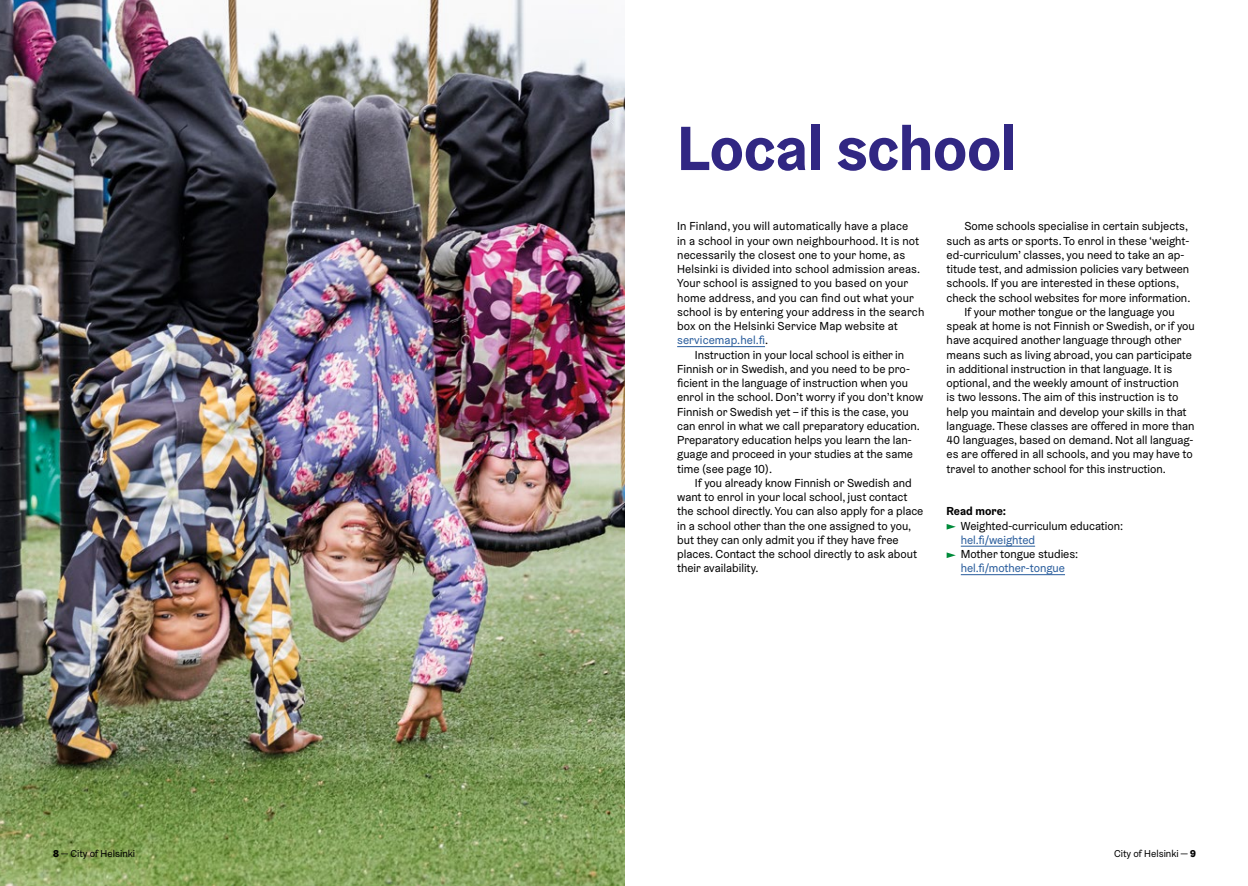
<style>
.page{position:relative;width:1248px;height:886px;background:#fff}
.page>*{position:absolute;margin:0;border:0;box-sizing:border-box;transform-origin:0 0}
.H1_iso-otsikko{font:700 62.5px "Helsinki Grotesk";letter-spacing:-.01em;color:#312783}
.p_Leipis_Helsinki_Gr{font:11.62px/14.2px "Helsinki Grotesk";color:#000}
.p_Leipis_Helsinki_Gr-2{font:700 11.62px "Helsinki Grotesk";color:#000}
.t1{font:10px "Helsinki Grotesk";color:#000}
.s1{font-weight:900}
.s2{color:#275b9b}
</style>
<div class="page">
<hr style="left:677px;top:346px;width:88px;height:1px;background:#275b9b">
<hr style="left:960px;top:546px;width:75px;height:1px;background:#275b9b">
<hr style="left:960px;top:574px;width:104px;height:1px;background:#275b9b">
<svg style="left:946px;top:524px;width:9px;height:5px"></svg>
<svg style="left:946px;top:552px;width:9px;height:6px"></svg>
<img style="left:0;top:0;width:624px;height:886px">
<p class="t1" style="left:53px;top:848px;width:83px"><span class="s1">8</span> — City of Helsinki</p>
<p class="H1_iso-otsikko" style="left:677px;top:109px;width:341px">Local school</p>
<p class="p_Leipis_Helsinki_Gr" style="left:677px;top:219px;width:249px">In Finland, you will automatically have a place<br>in a school in your own neighbourhood. It is not necessarily the closest one to your home, as Helsinki is divided into school admission areas.<br>Your school is assigned to you based on your home address, and you can find out what your school is by entering your address in the search box on the Helsinki Service Map website at <span class="s2">servicemap.hel.fi</span>.</p>
<p class="p_Leipis_Helsinki_Gr" style="left:677px;top:347px;width:248px;text-indent:18px">Instruction in your local school is either in Finnish or in Swedish, and you need to be pro&shy;ficient in the language of instruction when you enrol in the school. Don’t worry if you don’t know Finnish or Swedish yet – if this is the case, you can enrol in what we call preparatory education.<br>Preparatory education helps you learn the lan&shy;guage and proceed in your studies at the same time (see page 10).</p>
<p class="p_Leipis_Helsinki_Gr" style="left:677px;top:475px;width:248px;text-indent:18px">If you already know Finnish or Swedish and want to enrol in your local school, just contact the school directly. You can also apply for a place in a school other than the one assigned to you, but they can only admit you if they have free places. Contact the school directly to ask about their availability.</p>
<p class="p_Leipis_Helsinki_Gr" style="left:946px;top:219px;width:245px;text-indent:18px">Some schools specialise in certain subjects, such as arts or sports. To enrol in these ‘weight&shy;ed-curriculum’ classes, you need to take an ap&shy;titude test, and admission policies vary between schools. If you are interested in these options, check the school websites for more information.</p>
<p class="p_Leipis_Helsinki_Gr" style="left:946px;top:304px;width:250px;text-indent:18px">If your mother tongue or the language you speak at home is not Finnish or Swedish, or if you have acquired another language through other means such as living abroad, you can participate in additional instruction in that language. It is optional, and the weekly amount of instruction<br>is two lessons. The aim of this instruction is to help you maintain and develop your skills in that language. These classes are offered in more than 40 languages, based on demand. Not all languag&shy;es are offered in all schools, and you may have to travel to another school for this instruction.</p>
<p class="p_Leipis_Helsinki_Gr-2" style="left:946px;top:504px;width:61px">Read more:</p>
<p class="p_Leipis_Helsinki_Gr" style="left:960px;top:518px;width:164px">Weighted-curriculum education: <span class="s2">hel.fi/weighted</span></p>
<p class="p_Leipis_Helsinki_Gr" style="left:960px;top:547px;width:119px">Mother tongue studies: <span class="s2">hel.fi/mother-tongue</span></p>
<p class="t1" style="left:1113px;top:848px;width:83px">City of Helsinki — <span class="s1">9</span></p>
</div>
